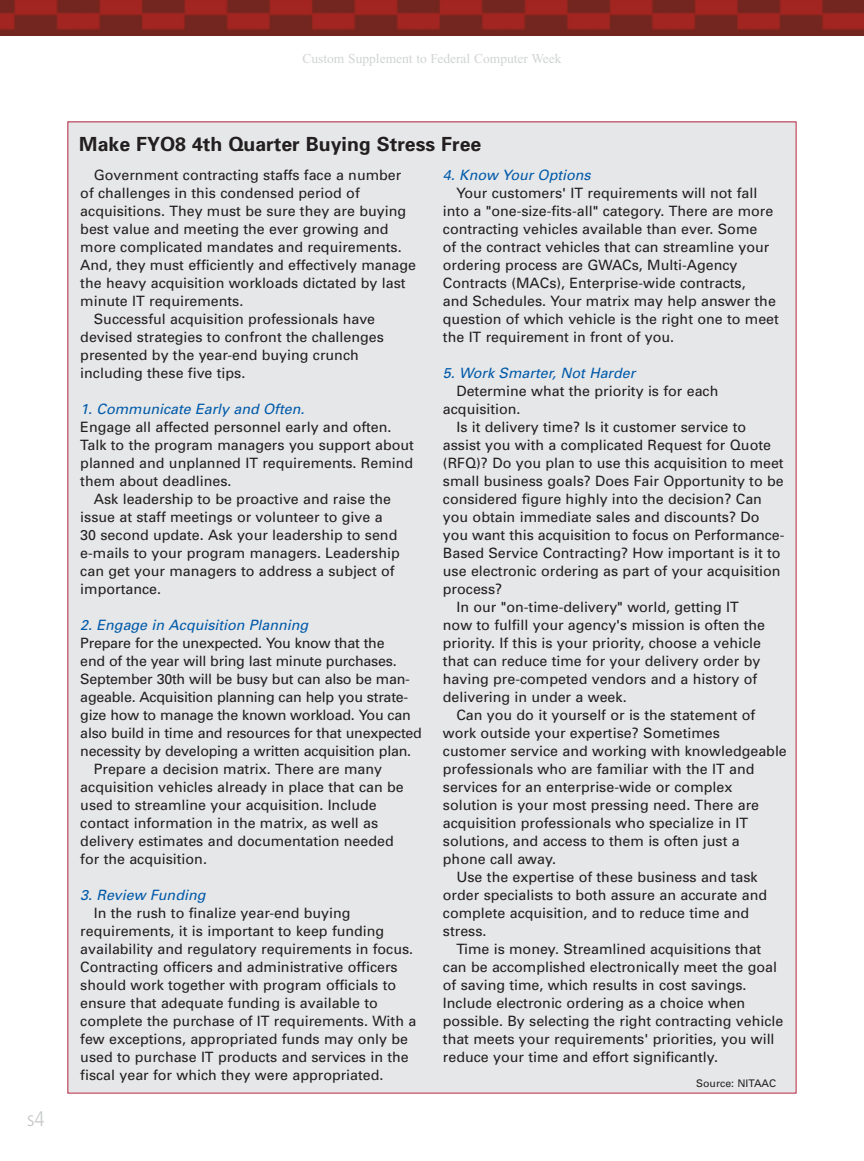
<style>
.page{position:relative;width:864px;height:1161px;background:#fff}
.page>*{position:absolute;margin:0;border:0;box-sizing:border-box;transform-origin:0 0}
.t1{font:300 condensed 21px "Frutiger";color:#c6c8ca}
.t2{font:700 19.5px "Univers";color:#231f20}
.t3{font:14.25px/18px "Univers";color:#231f20}
.t4{font:italic 14.25px "Univers";letter-spacing:-.02em;color:#005aaa}
.t5{font:13.5px "Times";color:#d1d3d4}
.t6{font:10.5px "Univers";color:#231f20}
</style>
<div class="page">
<img style="left:0;top:0;width:864px;height:36px">
<div style="left:68px;top:122px;width:728px;height:971px;background:#e6e7e8"></div>
<h1 class="t1" style="left:27px;top:1110px;width:19px">s4</h1>
<p class="t5" style="left:302px;top:54px;width:261px">Custom Supplement to Federal Computer Week</p>
<h2 class="t2" style="left:79px;top:137px;width:404px">Make FYO8 4th Quarter Buying Stress Free</h2>
<p class="t3" style="left:94px;top:167px;width:309px">Government contracting staffs face a number</p>
<p class="t3" style="left:80px;top:185px;width:281px">of challenges in this condensed period of</p>
<p class="t3" style="left:80px;top:203px;width:327px">acquisitions. They must be sure they are buying</p>
<p class="t3" style="left:80px;top:221px;width:310px">best value and meeting the ever growing and</p>
<p class="t3" style="left:80px;top:239px;width:323px">more complicated mandates and requirements.</p>
<p class="t3" style="left:80px;top:257px;width:337px">And, they must efficiently and effectively manage</p>
<p class="t3" style="left:80px;top:275px;width:327px">the heavy acquisition workloads dictated by last</p>
<p class="t3" style="left:80px;top:293px;width:165px">minute IT requirements.</p>
<p class="t3" style="left:94px;top:311px;width:283px">Successful acquisition professionals have</p>
<p class="t3" style="left:80px;top:329px;width:305px">devised strategies to confront the challenges</p>
<p class="t3" style="left:80px;top:347px;width:280px">presented by the year-end buying crunch</p>
<p class="t3" style="left:80px;top:365px;width:167px">including these five tips.</p>
<p class="t4" style="left:80px;top:404px;width:228px">1. Communicate Early and Often.</p>
<p class="t3" style="left:80px;top:419px;width:313px">Engage all affected personnel early and often.</p>
<p class="t3" style="left:80px;top:437px;width:335px">Talk to the program managers you support about</p>
<p class="t3" style="left:80px;top:455px;width:334px">planned and unplanned IT requirements. Remind</p>
<p class="t3" style="left:80px;top:473px;width:153px">them about deadlines.</p>
<p class="t3" style="left:94px;top:491px;width:299px">Ask leadership to be proactive and raise the</p>
<p class="t3" style="left:80px;top:509px;width:304px">issue at staff meetings or volunteer to give a</p>
<p class="t3" style="left:80px;top:527px;width:319px">30 second update. Ask your leadership to send</p>
<p class="t3" style="left:80px;top:545px;width:321px">e-mails to your program managers. Leadership</p>
<p class="t3" style="left:80px;top:563px;width:316px">can get your managers to address a subject of</p>
<p class="t3" style="left:80px;top:581px;width:82px">importance.</p>
<p class="t4" style="left:80px;top:620px;width:232px">2. Engage in Acquisition Planning</p>
<p class="t3" style="left:80px;top:635px;width:306px">Prepare for the unexpected. You know that the</p>
<p class="t3" style="left:80px;top:653px;width:318px">end of the year will bring last minute purchases.</p>
<p class="t3" style="left:80px;top:671px;width:331px">September 30th will be busy but can also be man-</p>
<p class="t3" style="left:80px;top:689px;width:329px">ageable. Acquisition planning can help you strate-</p>
<p class="t3" style="left:80px;top:707px;width:332px">gize how to manage the known workload. You can</p>
<p class="t3" style="left:80px;top:725px;width:343px">also build in time and resources for that unexpected</p>
<p class="t3" style="left:80px;top:743px;width:332px">necessity by developing a written acquisition plan.</p>
<p class="t3" style="left:94px;top:761px;width:290px">Prepare a decision matrix. There are many</p>
<p class="t3" style="left:80px;top:779px;width:325px">acquisition vehicles already in place that can be</p>
<p class="t3" style="left:80px;top:797px;width:298px">used to streamline your acquisition. Include</p>
<p class="t3" style="left:80px;top:815px;width:300px">contact information in the matrix, as well as</p>
<p class="t3" style="left:80px;top:833px;width:315px">delivery estimates and documentation needed</p>
<p class="t3" style="left:80px;top:851px;width:128px">for the acquisition.</p>
<p class="t4" style="left:80px;top:890px;width:129px">3. Review Funding</p>
<p class="t3" style="left:80px;top:905px;width:338px;text-indent:14px">In the rush to finalize year-end buying requirements, it is important to keep funding availability and regulatory requirements in focus.<br>Contracting officers and administrative officers should work together with program officials to ensure that adequate funding is available to complete the purchase of IT requirements. With a few exceptions, appropriated funds may only be used to purchase IT products and services in the fiscal year for which they were appropriated.</p>
<p class="t4" style="left:443px;top:170px;width:152px">4. Know Your Options</p>
<p class="t3" style="left:443px;top:185px;width:338px;text-indent:14px">Your customers' IT requirements will not fall into a "one-size-fits-all" category. There are more contracting vehicles available than ever. Some<br>of the contract vehicles that can streamline your ordering process are GWACs, Multi-Agency Contracts (MACs), Enterprise-wide contracts,<br>and Schedules. Your matrix may help answer the question of which vehicle is the right one to meet the IT requirement in front of you.</p>
<p class="t4" style="left:443px;top:368px;width:197px">5. Work Smarter, Not Harder</p>
<p class="t3" style="left:443px;top:383px;width:277px;text-indent:14px">Determine what the priority is for each acquisition.</p>
<p class="t3" style="left:456px;top:419px;width:291px">Is it delivery time? Is it customer service to</p>
<p class="t3" style="left:443px;top:437px;width:330px">assist you with a complicated Request for Quote</p>
<p class="t3" style="left:443px;top:455px;width:342px">(RFQ)? Do you plan to use this acquisition to meet</p>
<p class="t3" style="left:443px;top:473px;width:342px">small business goals? Does Fair Opportunity to be</p>
<p class="t3" style="left:443px;top:491px;width:321px">considered figure highly into the decision? Can</p>
<p class="t3" style="left:443px;top:509px;width:318px">you obtain immediate sales and discounts? Do</p>
<p class="t3" style="left:443px;top:527px;width:343px">you want this acquisition to focus on Performance-</p>
<p class="t3" style="left:443px;top:545px;width:339px">Based Service Contracting? How important is it to</p>
<p class="t3" style="left:443px;top:563px;width:339px">use electronic ordering as part of your acquisition</p>
<p class="t3" style="left:443px;top:581px;width:61px">process?</p>
<p class="t3" style="left:456px;top:599px;width:284px">In our "on-time-delivery" world, getting IT</p>
<p class="t3" style="left:443px;top:617px;width:324px">now to fulfill your agency's mission is often the</p>
<p class="t3" style="left:443px;top:635px;width:320px">priority. If this is your priority, choose a vehicle</p>
<p class="t3" style="left:443px;top:653px;width:319px">that can reduce time for your delivery order by</p>
<p class="t3" style="left:443px;top:671px;width:316px">having pre-competed vendors and a history of</p>
<p class="t3" style="left:443px;top:689px;width:185px">delivering in under a week.</p>
<p class="t3" style="left:456px;top:707px;width:300px">Can you do it yourself or is the statement of</p>
<p class="t3" style="left:443px;top:725px;width:279px">work outside your expertise? Sometimes</p>
<p class="t3" style="left:443px;top:743px;width:345px">customer service and working with knowledgeable</p>
<p class="t3" style="left:443px;top:761px;width:313px">professionals who are familiar with the IT and</p>
<p class="t3" style="left:443px;top:779px;width:291px">services for an enterprise-wide or complex</p>
<p class="t3" style="left:443px;top:797px;width:318px">solution is your most pressing need. There are</p>
<p class="t3" style="left:443px;top:815px;width:307px">acquisition professionals who specialize in IT</p>
<p class="t3" style="left:443px;top:833px;width:298px">solutions, and access to them is often just a</p>
<p class="t3" style="left:443px;top:851px;width:115px">phone call away.</p>
<p class="t3" style="left:456px;top:869px;width:303px">Use the expertise of these business and task</p>
<p class="t3" style="left:443px;top:887px;width:326px">order specialists to both assure an accurate and</p>
<p class="t3" style="left:443px;top:905px;width:308px">complete acquisition, and to reduce time and</p>
<p class="t3" style="left:443px;top:923px;width:45px">stress.</p>
<p class="t3" style="left:456px;top:941px;width:306px">Time is money. Streamlined acquisitions that</p>
<p class="t3" style="left:443px;top:959px;width:336px">can be accomplished electronically meet the goal</p>
<p class="t3" style="left:443px;top:977px;width:305px">of saving time, which results in cost savings.</p>
<p class="t3" style="left:443px;top:995px;width:304px">Include electronic ordering as a choice when</p>
<p class="t3" style="left:443px;top:1013px;width:342px">possible. By selecting the right contracting vehicle</p>
<p class="t3" style="left:443px;top:1031px;width:333px">that meets your requirements' priorities, you will</p>
<p class="t3" style="left:443px;top:1049px;width:277px">reduce your time and effort significantly.</p>
<p class="t6" style="left:696px;top:1079px;width:82px">Source: NITAAC</p>
</div>
